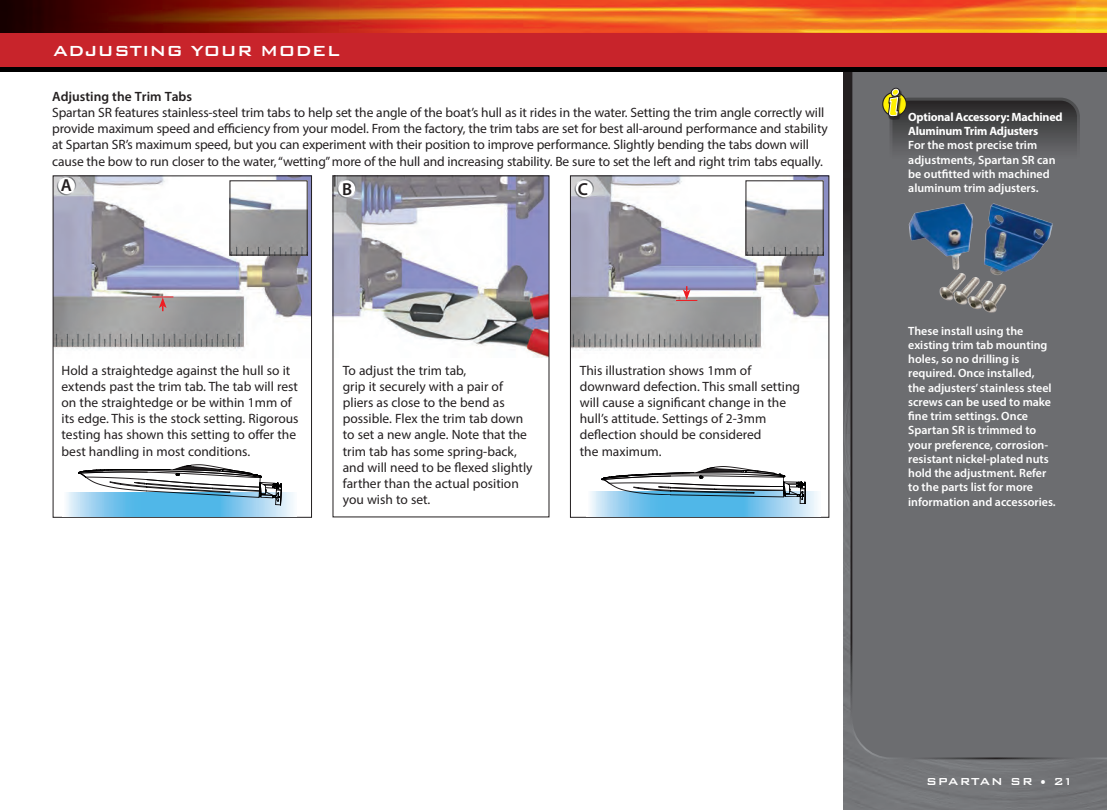
<style>
.page{position:relative;width:1107px;height:810px;background:#fff}
.page>*{position:absolute;margin:0;border:0;box-sizing:border-box;transform-origin:0 0}
.t1{font:500 19.5px "Bank Gothic BT";color:#fff}
.t2{font:600 17.4px "Myriad Pro";color:#231f20}
.t3{font:13.5px/16.2px "Myriad Pro";letter-spacing:-.005em;color:#231f20}
.t4{font:600 13.5px "Myriad Pro";color:#231f20}
.t5{font:500 13.5px "Bank Gothic BT";letter-spacing:.065em;color:#fff}
.t6{font:600 12px/14.2px "Myriad Pro";color:#fff}
.t7{font:700 12px/14.2px "Myriad Pro";letter-spacing:-.02em;color:#fff}
</style>
<div class="page">
<img style="left:844px;top:71px;width:263px;height:739px">
<div style="left:850px;top:71px;width:257px;height:689px;background:#6c6d70"></div>
<img style="left:0;top:0;width:1107px;height:71px">
<div style="left:0;top:33px;width:1107px;height:34px;background:#c8242b"></div>
<img style="left:572px;top:178px;width:255px;height:173px">
<div style="left:570px;top:176px;width:259px;height:342px;border:1px solid #231f20"></div>
<img style="left:748px;top:182px;width:74px;height:71px">
<img style="left:335px;top:178px;width:212px;height:180px">
<svg style="left:676px;top:286px;width:21px;height:15px"></svg>
<img style="left:55px;top:178px;width:255px;height:173px">
<div style="left:53px;top:176px;width:259px;height:342px;border:1px solid #231f20"></div>
<svg style="left:152px;top:297px;width:21px;height:14px"></svg>
<img style="left:232px;top:182px;width:74px;height:71px">
<svg style="left:66px;top:493px;width:228px;height:23px;background:#8ccdef"></svg>
<svg style="left:78px;top:465px;width:205px;height:41px"></svg>
<svg style="left:590px;top:492px;width:228px;height:24px;background:#8accee"></svg>
<svg style="left:602px;top:466px;width:204px;height:38px"></svg>
<div style="left:58px;top:177px;width:18px;height:18px;background:#fff;border-radius:50%"></div>
<div style="left:57px;top:176px;width:19px;height:19px;border:1px solid #fff;border-radius:50%"></div>
<div style="left:338px;top:180px;width:18px;height:18px;background:#fff;border-radius:50%"></div>
<div style="left:337px;top:179px;width:19px;height:19px;border:1px solid #fff;border-radius:50%"></div>
<div style="left:575px;top:180px;width:18px;height:18px;background:#fff;border-radius:50%"></div>
<div style="left:575px;top:179px;width:19px;height:19px;border:1px solid #fff;border-radius:50%"></div>
<div style="left:890px;top:98px;width:190px;height:84px;border:3px solid #fff;border-radius:18px"></div>
<svg style="left:883px;top:92px;width:23px;height:24px"></svg>
<div style="left:882px;top:92px;width:25px;height:25px;border:1px solid #231f20;border-radius:50%"></div>
<div style="left:888px;top:89px;width:14px;height:31px;background:#231f20;opacity:.75"></div>
<div style="left:891px;top:88px;width:9px;height:9px;border:3px solid #231f20;border-radius:50%"></div>
<div style="left:892px;top:89px;width:7px;height:6px;background:#fff101;border-radius:50%"></div>
<div style="left:892px;top:89px;width:7px;height:7px;border:1px solid #fff;border-radius:50%"></div>
<svg style="left:887px;top:94px;width:191px;height:86px;background:#575756"></svg>
<img style="left:898px;top:202px;width:158px;height:118px">
<p class="t1" style="left:53px;top:41px;width:288px">ADJUSTING YOUR MODEL</p>
<p class="t4" style="left:52px;top:88px;width:141px">Adjusting the Trim Tabs</p>
<p class="t3" style="left:52px;top:104px;width:777px">Spartan SR features stainless-steel trim tabs to help set the angle of the boat’s hull as it rides in the water. Setting the trim angle correctly will provide maximum speed and efficiency from your model. From the factory, the trim tabs are set for best all-around performance and stability at Spartan SR’s maximum speed, but you can experiment with their position to improve performance. Slightly bending the tabs down will cause the bow to run closer to the water, “wetting” more of the hull and increasing stability. Be sure to set the left and right trim tabs equally.</p>
<p class="t2" style="left:61px;top:174px;width:13px">A</p>
<p class="t2" style="left:342px;top:178px;width:12px">B</p>
<p class="t2" style="left:578px;top:178px;width:12px">C</p>
<p class="t3" style="left:62px;top:362px;width:238px">Hold a straightedge against the hull so it extends past the trim tab. The tab will rest on the straightedge or be within 1mm of its edge. This is the stock setting. Rigorous testing has shown this setting to offer the best handling in most conditions.</p>
<p class="t3" style="left:343px;top:362px;width:125px">To adjust the trim tab,</p>
<p class="t3" style="left:343px;top:378px;width:191px">grip it securely with a pair of pliers as close to the bend as possible. Flex the trim tab down to set a new angle. Note that the trim tab has some spring-back, and will need to be flexed slightly farther than the actual position you wish to set.</p>
<p class="t3" style="left:580px;top:362px;width:222px">This illustration shows 1mm of downward defection. This small setting will cause a significant change in the hull’s attitude. Settings of 2-3mm deflection should be considered<br>the maximum.</p>
<p class="t7" style="left:908px;top:109px;width:156px">Optional Accessory: Machined<br>Aluminum Trim Adjusters</p>
<p class="t6" style="left:908px;top:138px;width:149px">For the most precise trim adjustments, Spartan SR can be outfitted with machined aluminum trim adjusters.</p>
<p class="t6" style="left:908px;top:323px;width:149px">These install using the existing trim tab mounting holes, so no drilling is required. Once installed,<br>the adjusters’ stainless steel screws can be used to make fine trim settings. Once<br>Spartan SR is trimmed to your preference, corrosion&shy;resistant nickel-plated nuts hold the adjustment. Refer to the parts list for more information and accessories.</p>
<p class="t5" style="left:926px;top:774px;width:149px">SPARTAN SR • 21</p>
</div>
